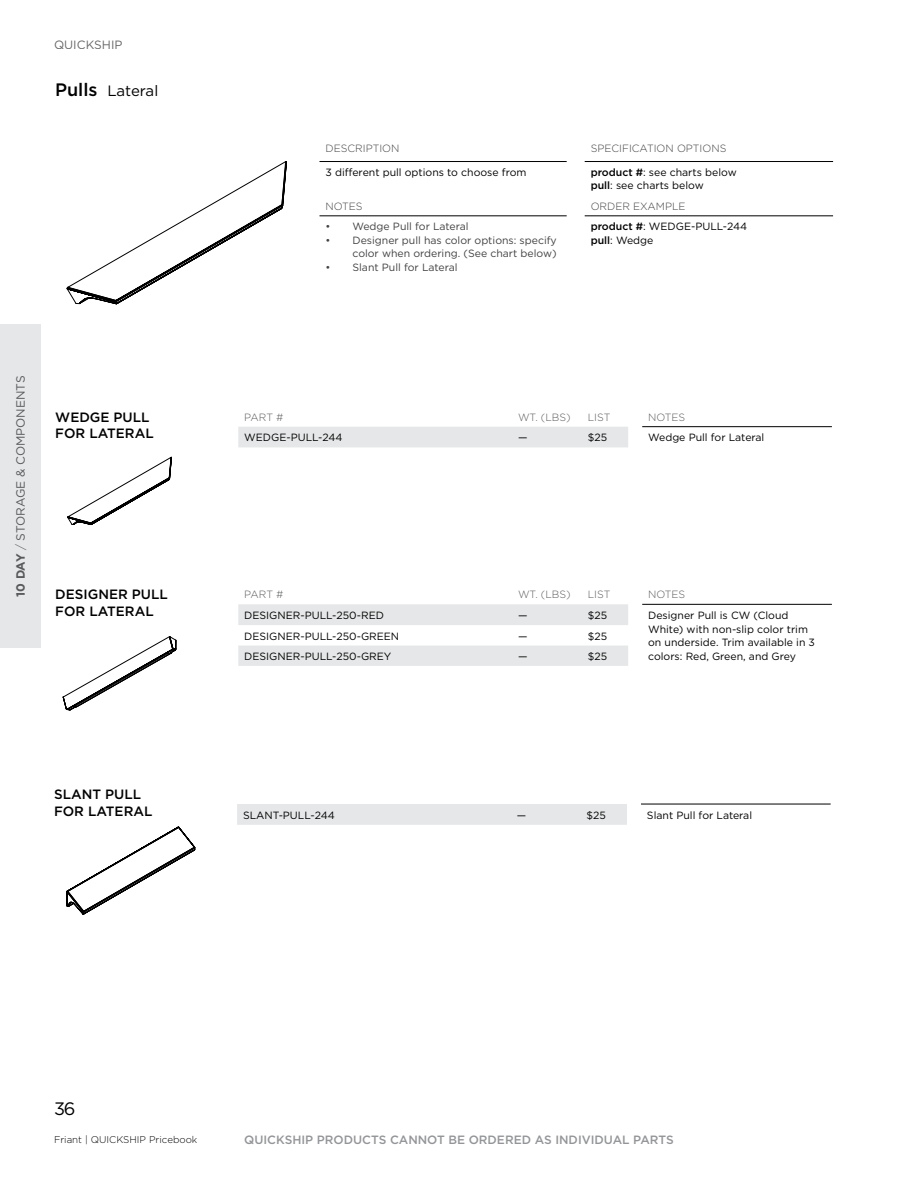
<style>
.page{position:relative;width:918px;height:1188px;background:#fff}
.page>*{position:absolute;margin:0;border:0;box-sizing:border-box;transform-origin:0 0}
.t1{font:18px "Gotham";color:#000}
.t2{font:15px "Gotham";letter-spacing:-.005em;color:#000}
.t3{font:500 13.5px/16.5px "Gotham";color:#000}
.t4{font:500 12px "Gotham";color:#939598}
.t5{font:12px "Gotham";color:#58595b}
.t6{font:12px "Gotham";color:#000}
.t7{font:10.5px/13.5px "Gotham";color:#000}
.t8{font:10.5px/13.5px "Gotham";color:#414042;text-align:right}
.t9{font:300 10.5px "Gotham";color:#414042}
.t10{font:300 10.5px "Gotham";color:#58595b}
.t11{font:300 9.75px "Gotham";color:#000}
.s1{font-weight:500;font-size:18px}
.s2{font-weight:700}
.s3{font-weight:300}
.s4{font-weight:500}
</style>
<div class="page">
<div style="left:0;top:324px;width:40px;height:324px;background:#e6e7e8"></div>
<div style="left:238px;top:427px;width:390px;height:20px;background:#e6e7e8"></div>
<hr style="left:642px;top:426px;width:190px;height:1px;background:#000">
<svg style="left:238px;top:604px;width:390px;height:62px"></svg>
<hr style="left:642px;top:604px;width:190px;height:1px;background:#000">
<div style="left:237px;top:804px;width:390px;height:21px;background:#e6e7e8"></div>
<hr style="left:641px;top:804px;width:190px;height:1px;background:#000">
<svg style="left:62px;top:636px;width:115px;height:75px"></svg>
<svg style="left:66px;top:827px;width:130px;height:88px"></svg>
<svg style="left:68px;top:456px;width:104px;height:69px"></svg>
<svg style="left:67px;top:161px;width:220px;height:144px"></svg>
<hr style="left:320px;top:161px;width:247px;height:1px;background:#000">
<hr style="left:585px;top:161px;width:248px;height:1px;background:#000">
<hr style="left:320px;top:216px;width:247px;height:1px;background:#000">
<hr style="left:585px;top:216px;width:248px;height:1px;background:#000">
<p class="t6" style="left:54px;top:37px;width:70px">QUICKSHIP</p>
<h2 class="t2" style="left:55px;top:81px;width:105px"><span class="s1">Pulls</span> Lateral</h2>
<p class="t5" style="left:13px;top:597px;width:223px;rotate:-90deg"><span class="s2">10 DAY</span> <span class="s3">/</span> STORAGE &amp; COMPONENTS</p>
<p class="t3" style="left:55px;top:408px;width:100px">WEDGE PULL<br>FOR LATERAL</p>
<p class="t3" style="left:55px;top:586px;width:114px">DESIGNER PULL<br>FOR LATERAL</p>
<p class="t3" style="left:54px;top:786px;width:100px">SLANT PULL<br>FOR LATERAL</p>
<p class="t9" style="left:326px;top:142px;width:76px">DESCRIPTION</p>
<p class="t9" style="left:591px;top:142px;width:137px">SPECIFICATION OPTIONS</p>
<p class="t7" style="left:326px;top:165px;width:202px">3 different pull options to choose from</p>
<p class="t7" style="left:591px;top:165px;width:148px"><span class="s4">product #</span>: see charts below <span class="s4">pull</span>: see charts below</p>
<p class="t9" style="left:326px;top:199px;width:39px">NOTES</p>
<p class="t9" style="left:591px;top:199px;width:96px">ORDER EXAMPLE</p>
<p class="t8" style="left:326px;top:220px;width:145px">• Wedge Pull for Lateral</p>
<p class="t8" style="left:326px;top:233px;width:233px">• Designer pull has color options: specify color when ordering. (See chart below)</p>
<p class="t8" style="left:326px;top:260px;width:134px">• Slant Pull for Lateral</p>
<p class="t7" style="left:591px;top:220px;width:158px"><span class="s4">product #</span>: WEDGE-PULL-244 <span class="s4">pull</span>: Wedge</p>
<p class="t10" style="left:244px;top:410px;width:41px">PART #</p>
<p class="t10" style="left:518px;top:410px;width:54px">WT. (LBS)</p>
<p class="t10" style="left:588px;top:410px;width:24px">LIST</p>
<p class="t10" style="left:648px;top:410px;width:39px">NOTES</p>
<p class="t7" style="left:244px;top:431px;width:100px">WEDGE-PULL-244</p>
<p class="t7" style="left:518px;top:431px;width:11px">—</p>
<p class="t7" style="left:588px;top:431px;width:21px">$25</p>
<p class="t7" style="left:648px;top:431px;width:118px">Wedge Pull for Lateral</p>
<p class="t10" style="left:244px;top:588px;width:41px">PART #</p>
<p class="t10" style="left:518px;top:588px;width:54px">WT. (LBS)</p>
<p class="t10" style="left:588px;top:588px;width:24px">LIST</p>
<p class="t10" style="left:648px;top:588px;width:39px">NOTES</p>
<p class="t7" style="left:244px;top:608px;width:141px">DESIGNER-PULL-250-RED</p>
<p class="t7" style="left:518px;top:608px;width:11px">—</p>
<p class="t7" style="left:588px;top:608px;width:21px">$25</p>
<p class="t7" style="left:648px;top:608px;width:168px">Designer Pull is CW (Cloud<br>White) with non-slip color trim on underside. Trim available in 3 colors: Red, Green, and Grey</p>
<p class="t7" style="left:244px;top:629px;width:156px">DESIGNER-PULL-250-GREEN</p>
<p class="t7" style="left:518px;top:629px;width:11px">—</p>
<p class="t7" style="left:588px;top:629px;width:21px">$25</p>
<p class="t7" style="left:244px;top:649px;width:149px">DESIGNER-PULL-250-GREY</p>
<p class="t7" style="left:518px;top:649px;width:11px">—</p>
<p class="t7" style="left:588px;top:649px;width:21px">$25</p>
<p class="t7" style="left:243px;top:808px;width:93px">SLANT-PULL-244</p>
<p class="t7" style="left:517px;top:808px;width:11px">—</p>
<p class="t7" style="left:587px;top:808px;width:21px">$25</p>
<p class="t7" style="left:647px;top:808px;width:107px">Slant Pull for Lateral</p>
<h1 class="t1" style="left:54px;top:1097px;width:23px">36</h1>
<p class="t11" style="left:54px;top:1133px;width:145px">Friant | QUICKSHIP Pricebook</p>
<p class="t4" style="left:244px;top:1132px;width:431px">QUICKSHIP PRODUCTS CANNOT BE ORDERED AS INDIVIDUAL PARTS</p>
</div>
